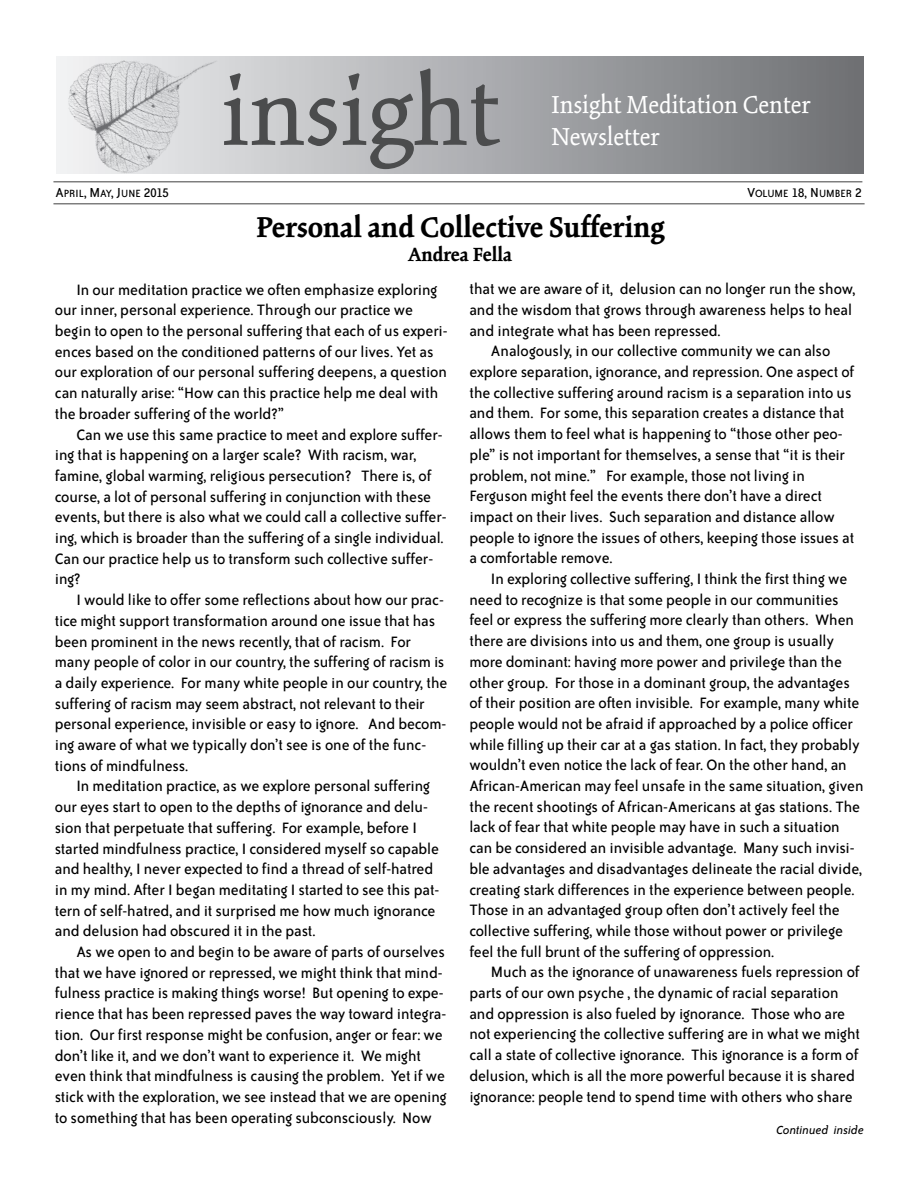
<style>
.page{position:relative;width:918px;height:1188px;background:#fff}
.page>*{position:absolute;margin:0;border:0;box-sizing:border-box;transform-origin:0 0}
.t1{font:103.8px "Kinesis Std";color:#4b4c4d;scale:1.06 1}
.t2{font:700 31.5px "Kinesis Std";color:#000}
.t3{font:27px/32.4px "Kinesis Std";color:#fff}
.t4{font:700 21px "Kinesis Std";color:#000}
.t5{font:17.25px/20.7px "Bailey Sans ITC";letter-spacing:-.005em;color:#000}
.t6{font:15px "Bailey Sans ITC";color:#000}
.t7{font:italic 13.5px "Bailey Sans ITC";color:#000}
.t8{font:12px "Bailey Sans ITC";color:#000}
.s1{font-size:12px}
.s2{font-size:15px}
</style>
<div class="page">
<svg style="left:229px;top:56px;width:634px;height:117px;background:#a1a3a6"></svg>
<img style="left:56px;top:56px;width:173px;height:127px">
<hr style="left:53px;top:181px;width:809px;height:1px;background:#404040">
<hr style="left:53px;top:203px;width:812px;height:1px;background:#404040">
<h1 class="t1" style="left:221px;top:68px;width:264px">insight</h1>
<h3 class="t3" style="left:551px;top:90px;width:261px">Insight Meditation Center<br>Newsletter</h3>
<p class="t6" style="left:56px;top:187px;width:115px">A<span class="s1">PRIL</span>, M<span class="s1">AY</span>, J<span class="s1">UNE</span> 2015</p>
<p class="t8" style="left:747px;top:189px;width:116px"><span class="s2">V</span>OLUME <span class="s2">18, N</span>UMBER <span class="s2">2</span></p>
<h2 class="t2" style="left:256px;top:214px;width:410px">Personal and Collective Suffering</h2>
<p class="t4" style="left:408px;top:246px;width:105px">Andrea Fella</p>
<p class="t5" style="left:469px;top:280px;width:388px">that we are aware of it, delusion can no longer run the show, and the wisdom that grows through awareness helps to heal and integrate what has been repressed.</p>
<p class="t5" style="left:469px;top:342px;width:386px;text-indent:22px">Analogously, in our collective community we can also explore separation, ignorance, and repression. One aspect of the collective suffering around racism is a separation into us and them. For some, this separation creates a distance that allows them to feel what is happening to “those other peo&shy;ple” is not important for themselves, a sense that “it is their problem, not mine.” For example, those not living in Ferguson might feel the events there don’t have a direct impact on their lives. Such separation and distance allow people to ignore the issues of others, keeping those issues at a comfortable remove.</p>
<p class="t5" style="left:469px;top:570px;width:396px;text-indent:22px">In exploring collective suffering, I think the first thing we need to recognize is that some people in our communities feel or express the suffering more clearly than others. When there are divisions into us and them, one group is usually more dominant: having more power and privilege than the other group. For those in a dominant group, the advantages of their position are often invisible. For example, many white people would not be afraid if approached by a police officer while filling up their car at a gas station. In fact, they probably wouldn’t even notice the lack of fear. On the other hand, an African-American may feel unsafe in the same situation, given the recent shootings of African-Americans at gas stations. The lack of fear that white people may have in such a situation can be considered an invisible advantage. Many such invisi&shy;ble advantages and disadvantages delineate the racial divide, creating stark differences in the experience between people.<br>Those in an advantaged group often don’t actively feel the collective suffering, while those without power or privilege feel the full brunt of the suffering of oppression.</p>
<p class="t5" style="left:469px;top:963px;width:392px;text-indent:22px">Much as the ignorance of unawareness fuels repression of parts of our own psyche , the dynamic of racial separation and oppression is also fueled by ignorance. Those who are not experiencing the collective suffering are in what we might call a state of collective ignorance. This ignorance is a form of delusion, which is all the more powerful because it is shared ignorance: people tend to spend time with others who share</p>
<p class="t7" style="left:777px;top:1125px;width:89px">Continued inside</p>
<p class="t5" style="left:55px;top:280px;width:394px;text-indent:22px">In our meditation practice we often emphasize exploring our inner, personal experience. Through our practice we begin to open to the personal suffering that each of us experi&shy;ences based on the conditioned patterns of our lives. Yet as our exploration of our personal suffering deepens, a question can naturally arise: “How can this practice help me deal with the broader suffering of the world?”</p>
<p class="t5" style="left:55px;top:425px;width:394px;text-indent:22px">Can we use this same practice to meet and explore suffer&shy;ing that is happening on a larger scale? With racism, war, famine, global warming, religious persecution? There is, of course, a lot of personal suffering in conjunction with these events, but there is also what we could call a collective suffer&shy;ing, which is broader than the suffering of a single individual.<br>Can our practice help us to transform such collective suffer&shy;ing?</p>
<p class="t5" style="left:55px;top:591px;width:394px;text-indent:22px">I would like to offer some reflections about how our prac&shy;tice might support transformation around one issue that has been prominent in the news recently, that of racism. For many people of color in our country, the suffering of racism is a daily experience. For many white people in our country, the suffering of racism may seem abstract, not relevant to their personal experience, invisible or easy to ignore. And becom&shy;ing aware of what we typically don’t see is one of the func&shy;tions of mindfulness.</p>
<p class="t5" style="left:55px;top:777px;width:386px;text-indent:22px">In meditation practice, as we explore personal suffering our eyes start to open to the depths of ignorance and delu&shy;sion that perpetuate that suffering. For example, before I started mindfulness practice, I considered myself so capable and healthy, I never expected to find a thread of self-hatred in my mind. After I began meditating I started to see this pat&shy;tern of self-hatred, and it surprised me how much ignorance and delusion had obscured it in the past.</p>
<p class="t5" style="left:55px;top:943px;width:393px;text-indent:22px">As we open to and begin to be aware of parts of ourselves that we have ignored or repressed, we might think that mind&shy;fulness practice is making things worse! But opening to expe&shy;rience that has been repressed paves the way toward integra&shy;tion. Our first response might be confusion, anger or fear: we don’t like it, and we don’t want to experience it. We might even think that mindfulness is causing the problem. Yet if we stick with the exploration, we see instead that we are opening to something that has been operating subconsciously. Now</p>
</div>
